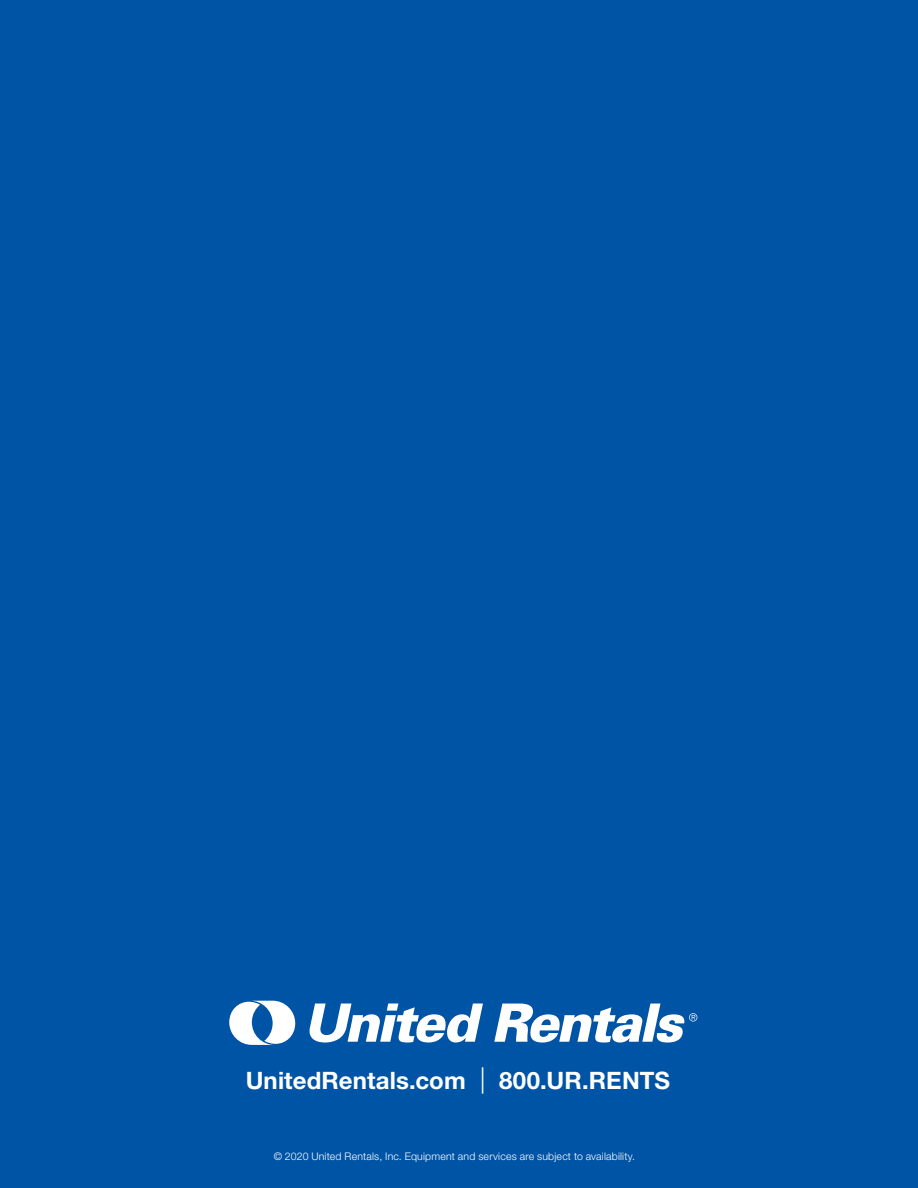
<style>
.page{position:relative;width:918px;height:1188px;background:#0054a6}
.page>*{position:absolute;margin:0;border:0;box-sizing:border-box;transform-origin:0 0}
.t1{font:300 26.4px "Helvetica Neue LT Std";color:#fff}
.t2{font:700 24px "Helvetica Neue LT Std";letter-spacing:.005em;color:#fff}
.t3{font:300 10.5px "Helvetica Neue LT Std";letter-spacing:.02em;color:#fff}
</style>
<div class="page">
<svg style="left:309px;top:1004px;width:174px;height:38px"></svg>
<svg style="left:229px;top:1001px;width:66px;height:44px"></svg>
<svg style="left:494px;top:1004px;width:203px;height:39px"></svg>
<h1 class="t1" style="left:480px;top:1063px;width:7px">|</h1>
<h2 class="t2" style="left:246px;top:1066px;width:222px">UnitedRentals.com</h2>
<h2 class="t2" style="left:499px;top:1066px;width:172px">800.UR.RENTS</h2>
<p class="t3" style="left:274px;top:1149px;width:363px">© 2020 United Rentals, Inc. Equipment and services are subject to availability.</p>
</div>
